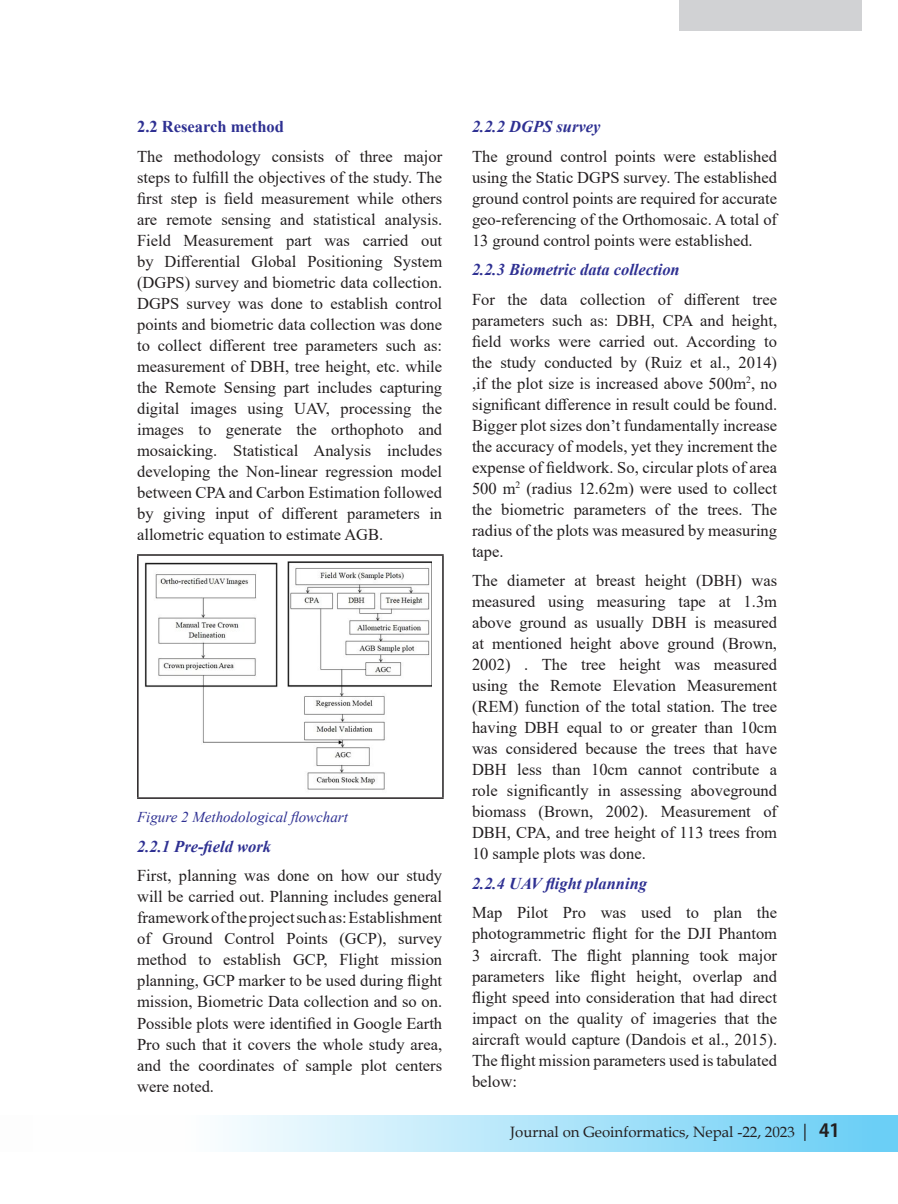
<style>
.page{position:relative;width:898px;height:1204px;background:#fff}
.page>*{position:absolute;margin:0;border:0;box-sizing:border-box;transform-origin:0 0}
.t1{font:16.5px/21px "Times New Roman";color:#231f20;text-align:justify}
.t2{font:italic 700 16.5px "Times New Roman";color:#2e3092}
.heading_2{font:700 16.5px "Times New Roman";color:#2e3092}
.t3{font:15px "Book Antiqua";color:#231f20}
.t4{font:italic 15px "Times New Roman";color:#2e3092}
.s1{font-size:18px}
.s2{font-family:"Koz Go Pr 6 N";font-weight:700;font-size:18px}
</style>
<div class="page">
<div style="left:0;top:1114px;width:897px;height:37px;background:linear-gradient(to right,#fff,#6dcff6)"></div>
<div style="left:679px;top:0;width:182px;height:31px;background:#d1d2d4"></div>
<hr style="left:137px;top:554px;width:306px;height:1px;background:#231f20">
<hr style="left:137px;top:555px;width:1px;height:242px;background:#231f20">
<hr style="left:442px;top:555px;width:1px;height:242px;background:#231f20">
<hr style="left:137px;top:797px;width:306px;height:1px;background:#231f20">
<img style="left:144px;top:561px;width:287px;height:229px">
<p class="heading_2" style="left:137px;top:115px;width:148px">2.2 Research method</p>
<p class="t1" style="left:137px;top:145px;width:306px">The methodology consists of three major steps to fulfill the objectives of the study. The first step is field measurement while others are remote sensing and statistical analysis.<br>Field Measurement part was carried out by Differential Global Positioning System (DGPS) survey and biometric data collection.<br>DGPS survey was done to establish control points and biometric data collection was done to collect different tree parameters such as: measurement of DBH, tree height, etc. while the Remote Sensing part includes capturing digital images using UAV, processing the images to generate the orthophoto and mosaicking. Statistical Analysis includes developing the Non-linear regression model between CPA and Carbon Estimation followed by giving input of different parameters in allometric equation to estimate AGB.</p>
<p class="t4" style="left:137px;top:807px;width:212px">Figure 2 Methodological flowchart</p>
<p class="t2" style="left:137px;top:834px;width:135px">2.2.1 Pre-field work</p>
<p class="t1" style="left:137px;top:864px;width:306px">First, planning was done on how our study will be carried out. Planning includes general framework of the project such as: Establishment of Ground Control Points (GCP), survey method to establish GCP, Flight mission planning, GCP marker to be used during flight mission, Biometric Data collection and so on.<br>Possible plots were identified in Google Earth Pro such that it covers the whole study area, and the coordinates of sample plot centers were noted.</p>
<p class="t2" style="left:472px;top:115px;width:130px">2.2.2 DGPS survey</p>
<p class="t1" style="left:472px;top:145px;width:306px">The ground control points were established using the Static DGPS survey. The established ground control points are required for accurate geo-referencing of the Orthomosaic. A total of 13 ground control points were established.</p>
<p class="t2" style="left:472px;top:258px;width:209px">2.2.3 Biometric data collection</p>
<p class="t1" style="left:472px;top:288px;width:306px">For the data collection of different tree parameters such as: DBH, CPA and height, field works were carried out. According to the study conducted by (Ruiz et al., 2014) ,if the plot size is increased above 500m<sup>2</sup>, no significant difference in result could be found.<br>Bigger plot sizes don’t fundamentally increase the accuracy of models, yet they increment the expense of fieldwork. So, circular plots of area 500 m<sup>2</sup> (radius 12.62m) were used to collect the biometric parameters of the trees. The radius of the plots was measured by measuring tape.</p>
<p class="t1" style="left:472px;top:569px;width:306px">The diameter at breast height (DBH) was measured using measuring tape at 1.3m above ground as usually DBH is measured at mentioned height above ground (Brown, 2002) . The tree height was measured using the Remote Elevation Measurement (REM) function of the total station. The tree having DBH equal to or greater than 10cm was considered because the trees that have DBH less than 10cm cannot contribute a role significantly in assessing aboveground biomass (Brown, 2002). Measurement of DBH, CPA, and tree height of 113 trees from 10 sample plots was done.</p>
<p class="t2" style="left:472px;top:871px;width:176px">2.2.4 UAV flight planning</p>
<p class="t1" style="left:472px;top:901px;width:306px">Map Pilot Pro was used to plan the photogrammetric flight for the DJI Phantom 3 aircraft. The flight planning took major parameters like flight height, overlap and flight speed into consideration that had direct impact on the quality of imageries that the aircraft would capture (Dandois et al., 2015).<br>The flight mission parameters used is tabulated below:</p>
<p class="t3" style="left:510px;top:1121px;width:331px">Journal on Geoinformatics, Nepal -22, 2023 <span class="s1">|</span> <span class="s2">41</span></p>
</div>
